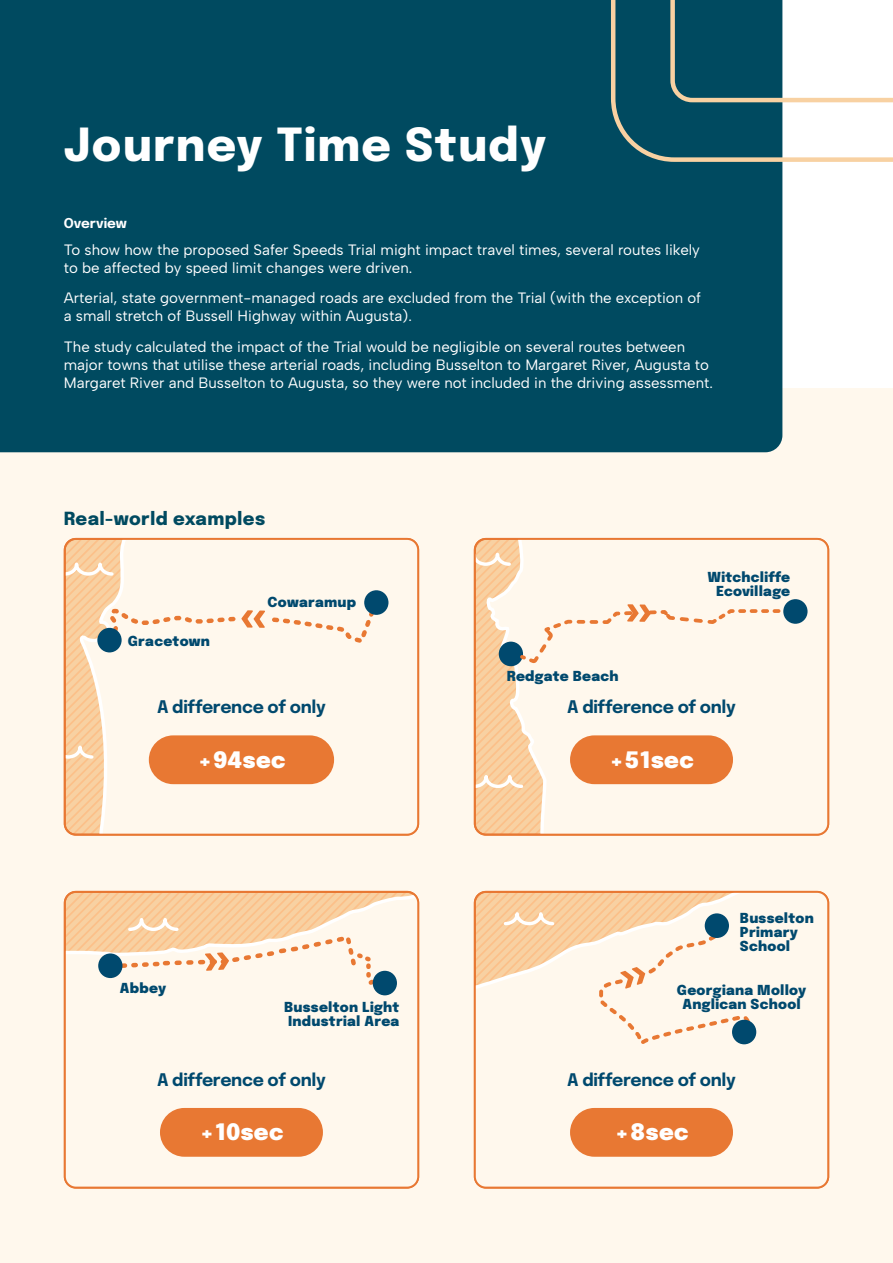
<style>
.page{position:relative;width:893px;height:1263px;background:#fff}
.page>*{position:absolute;margin:0;border:0;box-sizing:border-box;transform-origin:0 0}
.t1{font:800 45.3px "Epilogue";letter-spacing:.025em;color:#fff}
.t2{font:900 22.5px "Epilogue";letter-spacing:.02em;color:#fff}
.t3{font:800 18px "Epilogue";letter-spacing:.02em;color:#004a60}
.t4{font:700 17.25px "Epilogue";letter-spacing:-.02em;color:#00496e}
.t5{font:15px/18px "Albert Sans";color:#fff}
.t6{font:900 13.65px/13.6px "Epilogue";letter-spacing:.02em;color:#00496e}
.t7{font:700 13.5px "Epilogue";color:#fff}
</style>
<div class="page">
<div style="left:0;top:388px;width:893px;height:875px;background:#fff8ed"></div>
<div style="left:0;top:0;width:782px;height:452px;background:#004a60"></div>
<svg style="left:65px;top:539px;width:13px;height:294px;background:#f8cb9a"></svg>
<svg style="left:67px;top:745px;width:11px;height:13px"></svg>
<svg style="left:67px;top:563px;width:11px;height:13px"></svg>
<svg style="left:78px;top:539px;width:340px;height:294px"></svg>
<div style="left:64px;top:538px;width:355px;height:298px;border:2px solid #e87833;border-radius:11px"></div>
<svg style="left:108px;top:599px;width:270px;height:44px"></svg>
<div style="left:149px;top:735px;width:185px;height:49px;background:#e87833;border-radius:24px"></div>
<div style="left:97px;top:628px;width:25px;height:24px;background:#00496e;border-radius:50%"></div>
<div style="left:364px;top:590px;width:24px;height:25px;background:#00496e;border-radius:50%"></div>
<svg style="left:475px;top:892px;width:353px;height:295px"></svg>
<svg style="left:504px;top:912px;width:50px;height:13px"></svg>
<div style="left:474px;top:891px;width:355px;height:297px;border:2px solid #e87833;border-radius:11px"></div>
<div style="left:570px;top:1108px;width:163px;height:49px;background:#e87833;border-radius:24px"></div>
<svg style="left:599px;top:923px;width:151px;height:121px"></svg>
<div style="left:705px;top:913px;width:24px;height:25px;background:#00496e;border-radius:50%"></div>
<div style="left:732px;top:1020px;width:24px;height:24px;background:#00496e;border-radius:50%"></div>
<svg style="left:65px;top:892px;width:353px;height:295px"></svg>
<div style="left:64px;top:891px;width:355px;height:297px;border:2px solid #e87833;border-radius:11px"></div>
<div style="left:160px;top:1108px;width:163px;height:49px;background:#e87833;border-radius:24px"></div>
<div style="left:228px;top:977px;width:27px;height:27px;background:#fff8ed;border-radius:50%"></div>
<div style="left:98px;top:953px;width:24px;height:25px;background:#00496e;border-radius:50%"></div>
<svg style="left:107px;top:918px;width:277px;height:69px"></svg>
<div style="left:373px;top:971px;width:24px;height:24px;background:#00496e;border-radius:50%"></div>
<svg style="left:477px;top:775px;width:7px;height:13px"></svg>
<svg style="left:477px;top:553px;width:7px;height:13px"></svg>
<svg style="left:484px;top:539px;width:344px;height:294px"></svg>
<div style="left:474px;top:538px;width:355px;height:298px;border:2px solid #e87833;border-radius:11px"></div>
<div style="left:570px;top:735px;width:163px;height:49px;background:#e87833;border-radius:24px"></div>
<div style="left:646px;top:575px;width:26px;height:26px;background:#fff8ed;border-radius:50%"></div>
<div style="left:499px;top:642px;width:24px;height:24px;background:#00496e;border-radius:50%"></div>
<svg style="left:517px;top:604px;width:275px;height:62px"></svg>
<div style="left:783px;top:599px;width:24px;height:25px;background:#00496e;border-radius:50%"></div>
<svg style="left:609px;top:0;width:284px;height:427px"></svg>
<h1 class="t1" style="left:64px;top:110px;width:484px">Journey Time Study</h1>
<p class="t7" style="left:64px;top:213px;width:65px">Overview</p>
<p class="t5" style="left:64px;top:240px;width:638px">To show how the proposed Safer Speeds Trial might impact travel times, several routes likely to be affected by speed limit changes were driven.</p>
<p class="t5" style="left:64px;top:289px;width:639px">Arterial, state government-managed roads are excluded from the Trial (with the exception of a small stretch of Bussell Highway within Augusta).</p>
<p class="t5" style="left:64px;top:338px;width:651px">The study calculated the impact of the Trial would be negligible on several routes between major towns that utilise these arterial roads, including Busselton to Margaret River, Augusta to<br>Margaret River and Busselton to Augusta, so they were not included in the driving assessment.</p>
<p class="t3" style="left:64px;top:504px;width:203px">Real-world examples</p>
<p class="t6" style="left:128px;top:633px;width:84px">Gracetown</p>
<p class="t6" style="left:268px;top:594px;width:90px">Cowaramup</p>
<p class="t4" style="left:157px;top:694px;width:170px">A difference of only</p>
<h2 class="t2" style="left:197px;top:742px;width:90px">+94sec</h2>
<p class="t6" style="left:120px;top:980px;width:48px">Abbey</p>
<p class="t6" style="left:284px;top:999px;width:117px">Busselton Light<br>Industrial Area</p>
<p class="t4" style="left:157px;top:1067px;width:170px">A difference of only</p>
<h2 class="t2" style="left:199px;top:1114px;width:85px">+10sec</h2>
<p class="t6" style="left:507px;top:668px;width:113px">Redgate Beach</p>
<p class="t6" style="left:707px;top:569px;width:84px;text-align:right">Witchcliffe<br>Ecovillage</p>
<p class="t4" style="left:567px;top:694px;width:170px">A difference of only</p>
<h2 class="t2" style="left:609px;top:742px;width:86px">+51sec</h2>
<p class="t6" style="left:740px;top:910px;width:75px">Busselton<br>Primary<br>School</p>
<p class="t6" style="left:677px;top:982px;width:131px;text-align:center">Georgiana Molloy<br>Anglican School</p>
<p class="t4" style="left:567px;top:1067px;width:170px">A difference of only</p>
<h2 class="t2" style="left:614px;top:1114px;width:76px">+8sec</h2>
</div>
